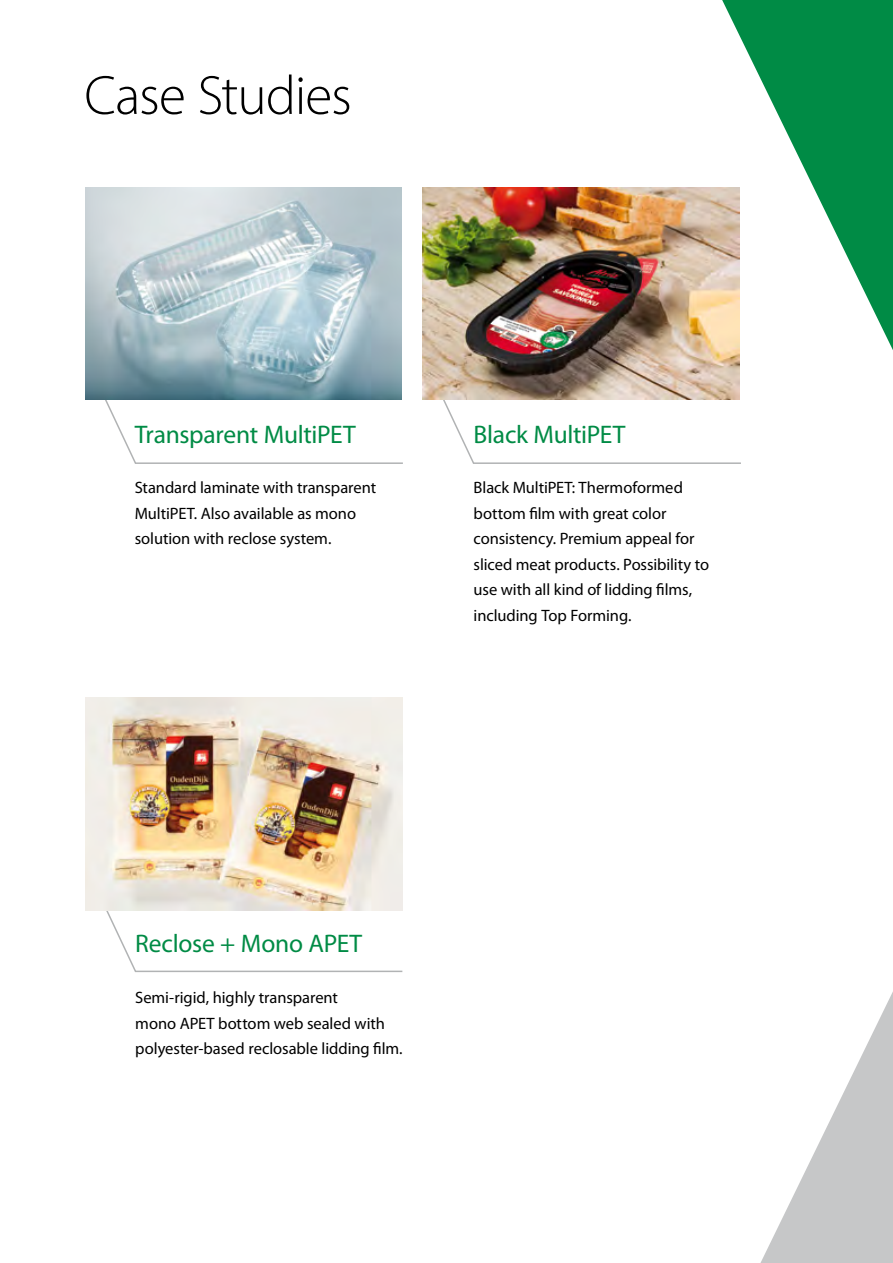
<style>
.page{position:relative;width:893px;height:1263px;background:#fff}
.page>*{position:absolute;margin:0;border:0;box-sizing:border-box;transform-origin:0 0}
.t1{font:300 55.5px "Myriad Pro";letter-spacing:-.02em;color:#000}
.t2{font:25.5px "Myriad Pro";letter-spacing:-.01em;color:#008b45}
.t3{font:16.5px/25.5px "Myriad Pro";letter-spacing:-.005em;color:#000}
</style>
<div class="page">
<svg style="left:105px;top:400px;width:298px;height:64px"></svg>
<svg style="left:433px;top:380px;width:308px;height:84px"></svg>
<svg style="left:95px;top:888px;width:308px;height:84px"></svg>
<svg style="left:760px;top:992px;width:133px;height:271px"></svg>
<img style="left:85px;top:187px;width:317px;height:213px">
<img style="left:423px;top:188px;width:316px;height:211px">
<img style="left:86px;top:697px;width:316px;height:213px">
<svg style="left:722px;top:0;width:171px;height:350px"></svg>
<h1 class="t1" style="left:84px;top:62px;width:269px">Case Studies</h1>
<h2 class="t2" style="left:135px;top:418px;width:222px">Transparent MultiPET</h2>
<h2 class="t2" style="left:474px;top:418px;width:153px">Black MultiPET</h2>
<p class="t3" style="left:135px;top:475px;width:243px">Standard laminate with transparent<br>MultiPET. Also available as mono solution with reclose system.</p>
<p class="t3" style="left:474px;top:475px;width:237px">Black MultiPET: Thermoformed bottom film with great color consistency. Premium appeal for sliced meat products. Possibility to use with all kind of lidding films, including Top Forming.</p>
<h2 class="t2" style="left:135px;top:928px;width:228px">Reclose + Mono APET</h2>
<p class="t3" style="left:135px;top:985px;width:269px">Semi-rigid, highly transparent<br>mono APET bottom web sealed with polyester-based reclosable lidding film.</p>
</div>
